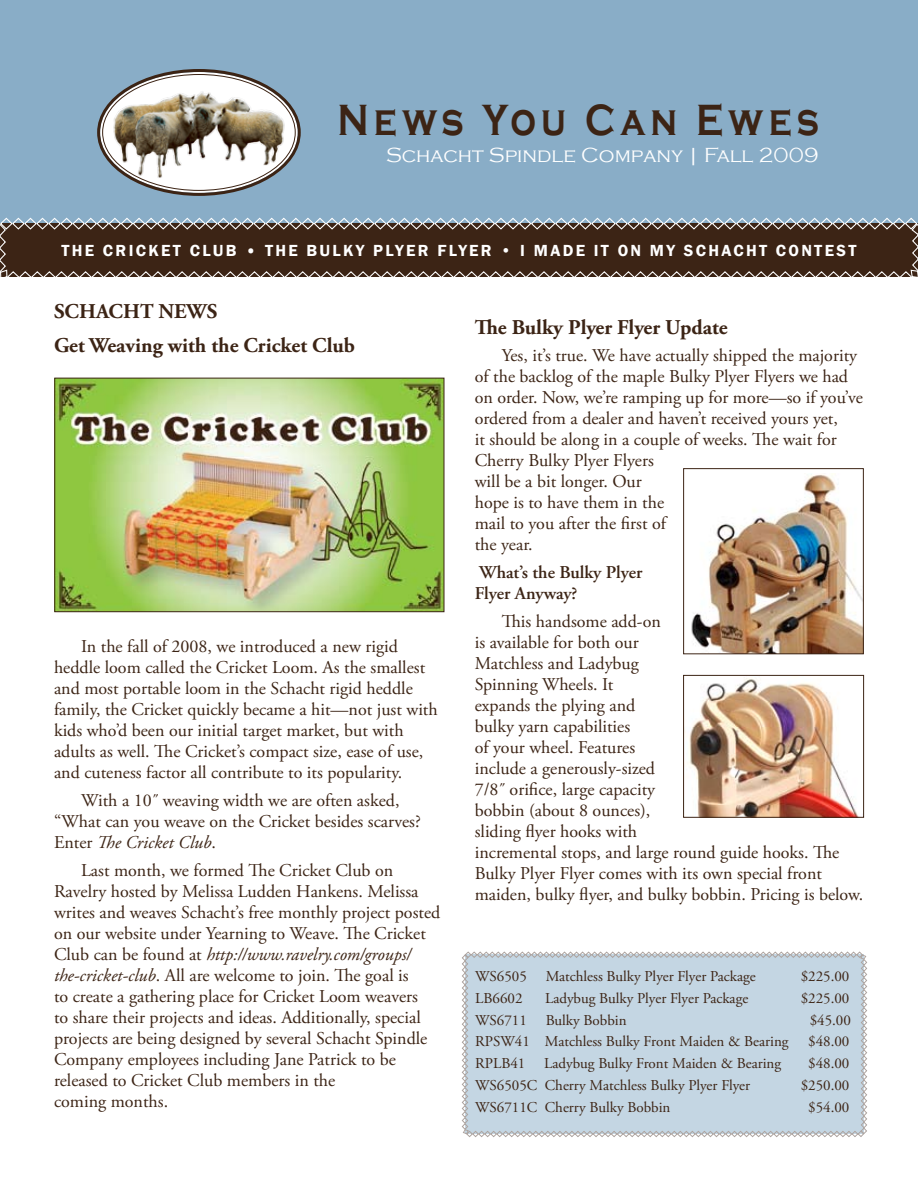
<style>
.page{position:relative;width:918px;height:1188px;background:#fff}
.page>*{position:absolute;margin:0;border:0;box-sizing:border-box;transform-origin:0 0}
.t1{font:700 45px "Copperplate Gothic";letter-spacing:.14em;color:#3c2415;scale:.8 1}
.t2{font:700 21px/33.8px "Adobe Garamond Pro";color:#3c2415}
.t3{font:300 21px "Copperplate Gothic";color:#fff}
.t4{font:18px/21px "Adobe Garamond Pro";color:#3c2415}
.t5{font:600 18px/21px "Adobe Garamond Pro";color:#3c2415}
.t6{font:600 16.5px "Franklin Gothic";letter-spacing:.14em;color:#fff}
.t7{font:15px "Adobe Garamond Pro";color:#3c2415}
.s1{font-family:"Candara";font-weight:700}
.s2{font-style:italic}
</style>
<div class="page">
<svg style="left:462px;top:951px;width:405px;height:186px;background:#c5d6e1"></svg>
<div style="left:0;top:0;width:918px;height:232px;background:#89adc7"></div>
<svg style="left:100px;top:72px;width:198px;height:121px;background:#e6e4e2"></svg>
<div style="left:97px;top:69px;width:204px;height:127px;border:3px solid #3c2415;border-radius:50%"></div>
<img style="left:108px;top:89px;width:182px;height:90px">
<svg style="left:0;top:217px;width:918px;height:60px;background:#4f3e33"></svg>
<img style="left:56px;top:380px;width:386px;height:230px">
<div style="left:54px;top:378px;width:390px;height:234px;border:1px solid #3c2415"></div>
<img style="left:689px;top:677px;width:170px;height:139px">
<div style="left:683px;top:675px;width:181px;height:143px;border:1px solid #3c2415"></div>
<img style="left:691px;top:474px;width:171px;height:178px">
<div style="left:683px;top:468px;width:181px;height:186px;border:1px solid #3c2415"></div>
<h1 class="t1" style="left:337px;top:96px;width:603px">News You Can Ewes</h1>
<p class="t3" style="left:386px;top:144px;width:434px">Schacht Spindle Company | Fall 2009</p>
<p class="t6" style="left:61px;top:240px;width:797px">THE CRICKET CLUB <span class="s1">•</span> THE BULKY PLYER FLYER • I MADE IT ON MY SCHACHT CONTEST</p>
<p class="t2" style="left:54px;top:295px;width:303px">SCHACHT NEWS<br>Get Weaving with the Cricket Club</p>
<p class="t4" style="left:54px;top:637px;width:385px;text-indent:27px">In the fall of 2008, we introduced a new rigid heddle loom called the Cricket Loom. As the smallest and most portable loom in the Schacht rigid heddle family, the Cricket quickly became a hit—not just with kids who’d been our initial target market, but with adults as well. The Cricket’s compact size, ease of use, and cuteness factor all contribute to its popularity.</p>
<p class="t4" style="left:54px;top:791px;width:368px;text-indent:27px">With a 10˝ weaving width we are often asked, “What can you weave on the Cricket besides scarves?<br>Enter <span class="s2">The Cricket Club</span>.</p>
<p class="t4" style="left:54px;top:860px;width:388px;text-indent:27px">Last month, we formed The Cricket Club on Ravelry hosted by Melissa Ludden Hankens. Melissa writes and weaves Schacht’s free monthly project posted on our website under Yearning to Weave. The Cricket Club can be found at <span class="s2">http://www.ravelry.com/groups/ the-cricket-club</span>. All are welcome to join. The goal is<br>to create a gathering place for Cricket Loom weavers<br>to share their projects and ideas. Additionally, special projects are being designed by several Schacht Spindle Company employees including Jane Patrick to be released to Cricket Club members in the<br>coming months.</p>
<p class="t2" style="left:475px;top:310px;width:254px">The Bulky Plyer Flyer Update</p>
<p class="t4" style="left:475px;top:346px;width:390px;text-indent:27px">Yes, it’s true. We have actually shipped the majority of the backlog of the maple Bulky Plyer Flyers we had on order. Now, we’re ramping up for more—so if you’ve ordered from a dealer and haven’t received yours yet,<br>it should be along in a couple of weeks. The wait for Cherry Bulky Plyer Flyers<br>will be a bit longer. Our<br>hope is to have them in the<br>mail to you after the first of<br>the year.</p>
<p class="t5" style="left:475px;top:562px;width:169px">What’s the Bulky Plyer<br>Flyer Anyway?</p>
<p class="t4" style="left:475px;top:611px;width:390px;text-indent:27px">This handsome add-on<br>is available for both our<br>Matchless and Ladybug<br>Spinning Wheels. It<br>expands the plying and<br>bulky yarn capabilities<br>of your wheel. Features<br>include a generously-sized<br>7/8˝ orifice, large capacity<br>bobbin (about 8 ounces),<br>sliding flyer hooks with<br>incremental stops, and large round guide hooks. The<br>Bulky Plyer Flyer comes with its own special front maiden, bulky flyer, and bulky bobbin. Pricing is below.</p>
<p class="t7" style="left:475px;top:967px;width:53px">WS6505</p>
<p class="t7" style="left:546px;top:967px;width:212px">Matchless Bulky Plyer Flyer Package</p>
<p class="t7" style="left:801px;top:967px;width:50px">$225.00</p>
<p class="t7" style="left:475px;top:989px;width:49px">LB6602</p>
<p class="t7" style="left:545px;top:989px;width:205px">Ladybug Bulky Plyer Flyer Package</p>
<p class="t7" style="left:801px;top:989px;width:50px">$225.00</p>
<p class="t7" style="left:475px;top:1011px;width:53px">WS6711</p>
<p class="t7" style="left:546px;top:1011px;width:82px">Bulky Bobbin</p>
<p class="t7" style="left:810px;top:1011px;width:43px">$45.00</p>
<p class="t7" style="left:475px;top:1033px;width:315px">RPSW41 Matchless Bulky Front Maiden &amp; Bearing</p>
<p class="t7" style="left:808px;top:1033px;width:43px">$48.00</p>
<p class="t7" style="left:475px;top:1054px;width:52px">RPLB41</p>
<p class="t7" style="left:544px;top:1054px;width:238px">Ladybug Bulky Front Maiden &amp; Bearing</p>
<p class="t7" style="left:808px;top:1054px;width:43px">$48.00</p>
<p class="t7" style="left:475px;top:1076px;width:277px">WS6505C Cherry Matchless Bulky Plyer Flyer</p>
<p class="t7" style="left:801px;top:1076px;width:50px">$250.00</p>
<p class="t7" style="left:475px;top:1099px;width:197px">WS6711C Cherry Bulky Bobbin</p>
<p class="t7" style="left:808px;top:1099px;width:43px">$54.00</p>
</div>
